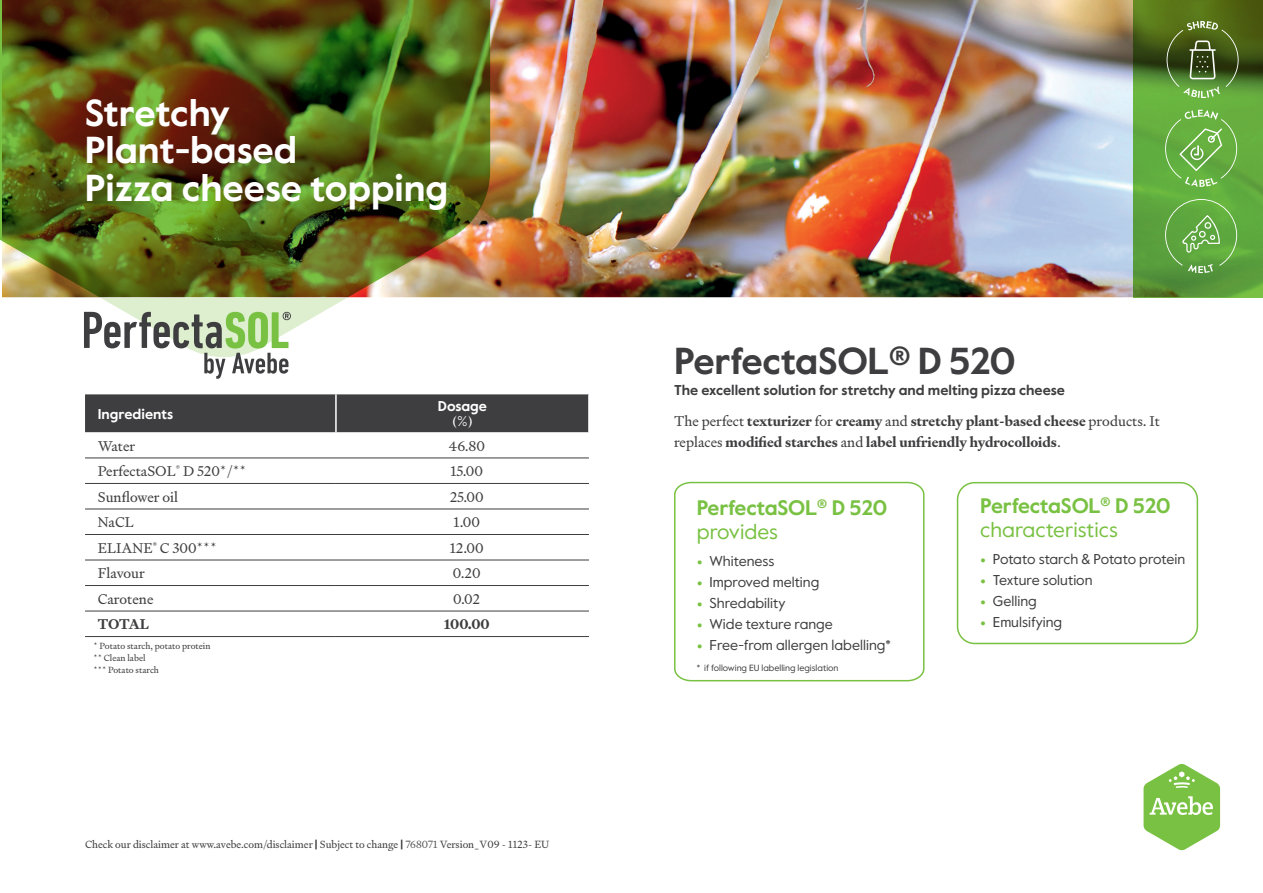
<style>
.page{position:relative;width:1263px;height:893px;background:#fff}
.page>*{position:absolute;margin:0;border:0;box-sizing:border-box;transform-origin:0 0}
.t1{font:700 37.5px/37.5px "Value Sans Pro";color:#fff}
.t2{font:700 37.5px "Value Sans Pro";letter-spacing:-.01em;color:#3e3d3f}
.t3{font:700 21px/24px "Value Sans Pro";letter-spacing:-.01em;color:#79c142}
.t4{font:14.25px "Value Sans Pro";color:#3e3d3f}
.t5{font:700 14.25px/21px "Signifier";color:#3e3d3f}
.t6{font:14.25px "Signifier";color:#3e3d3f}
.t7{font:700 14.25px "Value Sans Pro";color:#3e3d3f}
.t8{font:700 14.25px "Value Sans Pro";color:#fff}
.t9{font:14.25px "Signifier";color:#fff}
.t10{font:10.5px "Signifier";color:#3e3d3f}
.t11{font:9px/12px "Signifier";color:#3e3d3f}
.t12{font:9px "Value Sans Pro";color:#3e3d3f}
.s1{font-family:"Value Sans Pro";font-weight:700}
.s2{font-weight:300}
.s3{font-weight:400}
.s4{font-family:"Signifier";color:#79c142}
</style>
<div class="page">
<img style="left:490px;top:0;width:643px;height:298px">
<img style="left:0;top:0;width:490px;height:298px">
<svg style="left:1143px;top:764px;width:77px;height:86px"></svg>
<div style="left:85px;top:394px;width:503px;height:38px;background:#3e3d3f"></div>
<svg style="left:85px;top:432px;width:504px;height:206px"></svg>
<hr style="left:335px;top:394px;width:2px;height:38px;background:#fff">
<hr style="left:85px;top:458px;width:251px;height:1px;background:#3e3d3f">
<hr style="left:336px;top:458px;width:253px;height:1px;background:#3e3d3f">
<hr style="left:85px;top:483px;width:251px;height:1px;background:#3e3d3f">
<hr style="left:336px;top:483px;width:253px;height:1px;background:#3e3d3f">
<hr style="left:85px;top:509px;width:251px;height:1px;background:#3e3d3f">
<hr style="left:336px;top:509px;width:253px;height:1px;background:#3e3d3f">
<hr style="left:85px;top:534px;width:251px;height:1px;background:#3e3d3f">
<hr style="left:336px;top:534px;width:253px;height:1px;background:#3e3d3f">
<hr style="left:85px;top:560px;width:251px;height:1px;background:#3e3d3f">
<hr style="left:336px;top:560px;width:253px;height:1px;background:#3e3d3f">
<hr style="left:85px;top:585px;width:251px;height:1px;background:#3e3d3f">
<hr style="left:336px;top:585px;width:253px;height:1px;background:#3e3d3f">
<hr style="left:85px;top:611px;width:251px;height:1px;background:#3e3d3f">
<hr style="left:336px;top:611px;width:253px;height:1px;background:#3e3d3f">
<hr style="left:85px;top:636px;width:251px;height:1px;background:#3e3d3f">
<hr style="left:336px;top:636px;width:253px;height:1px;background:#3e3d3f">
<svg style="left:674px;top:481px;width:251px;height:201px"></svg>
<div style="left:957px;top:482px;width:241px;height:162px;border:2px solid #79c142;border-radius:17px"></div>
<svg style="left:1133px;top:0;width:130px;height:298px;background:#599332"></svg>
<svg style="left:1166px;top:21px;width:72px;height:77px;background:#597734"></svg>
<svg style="left:1165px;top:110px;width:72px;height:77px;background:#74b753"></svg>
<svg style="left:1165px;top:199px;width:72px;height:74px;background:#6cae4f"></svg>
<svg style="left:84px;top:312px;width:207px;height:67px"></svg>
<h1 class="t1" style="left:85px;top:96px;width:365px">Stretchy<br>Plant-based<br>Pizza cheese topping</h1>
<p class="t8" style="left:98px;top:405px;width:77px">Ingredients</p>
<p class="t8" style="left:438px;top:398px;width:51px">Dosage</p>
<p class="t9" style="left:452px;top:413px;width:23px">(%)</p>
<p class="t6" style="left:98px;top:437px;width:39px">Water</p>
<p class="t6" style="left:448px;top:437px;width:38px">46.80</p>
<p class="t6" style="left:98px;top:462px;width:150px">PerfectaSOL<sup>®</sup> D 520*/**</p>
<p class="t6" style="left:450px;top:462px;width:34px">15.00</p>
<p class="t6" style="left:98px;top:488px;width:82px">Sunflower oil</p>
<p class="t6" style="left:450px;top:488px;width:36px">25.00</p>
<p class="t6" style="left:98px;top:513px;width:37px">NaCL</p>
<p class="t6" style="left:453px;top:513px;width:28px">1.00</p>
<p class="t6" style="left:98px;top:539px;width:120px">ELIANE<sup>®</sup> C 300***</p>
<p class="t6" style="left:450px;top:539px;width:35px">12.00</p>
<p class="t6" style="left:98px;top:564px;width:49px">Flavour</p>
<p class="t6" style="left:453px;top:564px;width:29px">0.20</p>
<p class="t6" style="left:98px;top:590px;width:57px">Carotene</p>
<p class="t6" style="left:453px;top:590px;width:28px">0.02</p>
<p class="t5" style="left:98px;top:614px;width:53px">TOTAL</p>
<p class="t5" style="left:444px;top:614px;width:47px">100.00</p>
<p class="t11" style="left:94px;top:640px;width:118px">* Potato starch, potato protein ** Clean label<br>*** Potato starch</p>
<p class="t10" style="left:85px;top:838px;width:466px">Check our disclaimer at www.avebe.com/disclaimer <span class="s1">|</span> Subject to change <span class="s1">|</span> <span class="s2">768071</span> Version_V09 - 1123- EU</p>
<h1 class="t2" style="left:674px;top:338px;width:343px">PerfectaSOL<sup>®</sup> D 520</h1>
<p class="t7" style="left:674px;top:381px;width:392px">The excellent solution for stretchy and melting pizza cheese</p>
<p class="t5" style="left:674px;top:411px;width:487px"><span class="s3">The perfect</span> texturizer <span class="s3">for</span> creamy <span class="s3">and</span> stretchy plant-based cheese <span class="s3">products. It replaces</span> modified starches <span class="s3">and</span> label unfriendly hydrocolloids<span class="s3">.</span></p>
<h2 class="t3" style="left:697px;top:497px;width:192px">PerfectaSOL<sup>®</sup> D 520 <span class="s3">provides</span></h2>
<p class="t4" style="left:697px;top:553px;width:79px"><span class="s4">•</span> Whiteness</p>
<p class="t4" style="left:697px;top:574px;width:124px"><span class="s4">•</span> Improved melting</p>
<p class="t4" style="left:697px;top:595px;width:90px"><span class="s4">•</span> Shredability</p>
<p class="t4" style="left:697px;top:616px;width:138px"><span class="s4">•</span> Wide texture range</p>
<p class="t4" style="left:697px;top:637px;width:196px"><span class="s4">•</span> Free-from allergen labelling*</p>
<p class="t12" style="left:697px;top:663px;width:143px">* if following EU labelling legislation</p>
<h2 class="t3" style="left:980px;top:495px;width:192px">PerfectaSOL<sup>®</sup> D 520 <span class="s3">characteristics</span></h2>
<p class="t4" style="left:980px;top:551px;width:207px"><span class="s4">•</span> Potato starch &amp; Potato protein</p>
<p class="t4" style="left:980px;top:572px;width:114px"><span class="s4">•</span> Texture solution</p>
<p class="t4" style="left:980px;top:593px;width:58px"><span class="s4">•</span> Gelling</p>
<p class="t4" style="left:980px;top:614px;width:84px"><span class="s4">•</span> Emulsifying</p>
</div>
